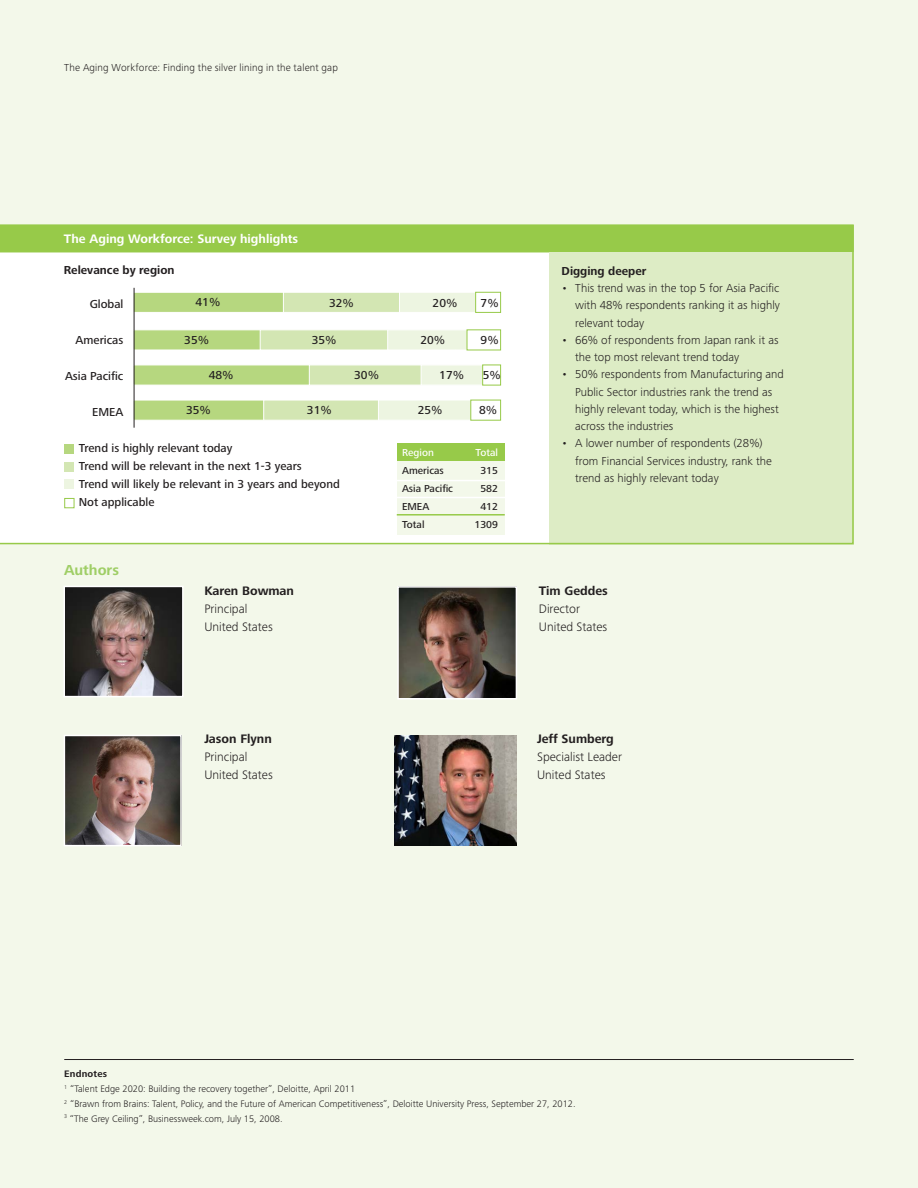
<style>
.page{position:relative;width:918px;height:1188px;background:#fff}
.page>*{position:absolute;margin:0;border:0;box-sizing:border-box;transform-origin:0 0}
.table_bullets{font:700 15px "Frutiger Next Pro";color:#9fce66}
.table_bullets-2{font:300 12.75px "Frutiger Next Pro";color:#231f20}
.table_bullets-3{font:700 12.75px "Frutiger Next Pro";color:#231f20}
.table_bullets-4{font:700 12.75px "Frutiger Next Pro";color:#fff}
.table_bullets-5{font:300 12px/17.2px "Frutiger Next Pro";color:#231f20}
.table_bullets-6{font:500 12px "Frutiger Next Pro";color:#231f20}
.table_bullets-7{font:700 12px "Frutiger Next Pro";color:#231f20}
.table_bullets-8{font:300 10.5px "Frutiger Next Pro";letter-spacing:.015em;color:#231f20}
.table_bullets-9{font:500 10.5px "Frutiger Next Pro";color:#231f20}
.table_bullets-10{font:500 10.5px "Frutiger Next Pro";color:#fff}
.Endnote_text{font:300 9.75px "Frutiger Next Pro";color:#231f20}
.chapter_body_copy{font:700 9.75px "Frutiger Next Pro";letter-spacing:.02em;color:#231f20}
</style>
<div class="page">
<div style="left:0;top:0;width:917px;height:1188px;background:#f3f8ea"></div>
<img style="left:67px;top:738px;width:112px;height:105px">
<div style="left:64px;top:735px;width:118px;height:111px;border:2px solid #fff"></div>
<img style="left:67px;top:589px;width:114px;height:105px">
<div style="left:64px;top:586px;width:120px;height:111px;border:2px solid #fff"></div>
<img style="left:395px;top:735px;width:121px;height:111px">
<img style="left:400px;top:589px;width:114px;height:108px">
<div style="left:397px;top:586px;width:120px;height:114px;border:2px solid #fff"></div>
<svg style="left:0;top:225px;width:854px;height:319px;background:#e6f1d4"></svg>
<div style="left:133px;top:292px;width:366px;height:21px;background:#b6d77f;border:1px solid #fff"></div>
<div style="left:133px;top:329px;width:366px;height:21px;background:#b6d77f;border:1px solid #fff"></div>
<div style="left:133px;top:364px;width:366px;height:22px;background:#b6d77f;border:1px solid #fff"></div>
<div style="left:133px;top:400px;width:366px;height:21px;background:#b6d77f;border:1px solid #fff"></div>
<div style="left:283px;top:292px;width:170px;height:21px;background:#d3e6b3;border:1px solid #fff"></div>
<div style="left:260px;top:329px;width:196px;height:21px;background:#d3e6b3;border:1px solid #fff"></div>
<div style="left:309px;top:364px;width:155px;height:22px;background:#d3e6b3;border:1px solid #fff"></div>
<div style="left:263px;top:400px;width:186px;height:21px;background:#d3e6b3;border:1px solid #fff"></div>
<div style="left:399px;top:292px;width:86px;height:21px;background:#edf5e1;border:1px solid #fff"></div>
<div style="left:387px;top:329px;width:98px;height:21px;background:#edf5e1;border:1px solid #fff"></div>
<div style="left:421px;top:364px;width:68px;height:22px;background:#edf5e1;border:1px solid #fff"></div>
<div style="left:378px;top:400px;width:107px;height:21px;background:#edf5e1;border:1px solid #fff"></div>
<div style="left:475px;top:292px;width:26px;height:21px;background:#fff;border:1px solid #97ca49"></div>
<div style="left:467px;top:329px;width:34px;height:21px;background:#fff"></div>
<div style="left:482px;top:364px;width:19px;height:22px;background:#fff;border:1px solid #97ca49"></div>
<div style="left:470px;top:400px;width:31px;height:21px;background:#fff;border:1px solid #97ca49"></div>
<hr style="left:134px;top:288px;width:1px;height:140px;background:#231f20">
<div style="left:397px;top:445px;width:108px;height:90px;background:#f3f8ea"></div>
<div style="left:397px;top:444px;width:108px;height:17px;background:#97ca49"></div>
<hr style="left:396px;top:480px;width:110px;height:1px;background:#fff">
<hr style="left:397px;top:497px;width:110px;height:1px;background:#fff">
<hr style="left:397px;top:514px;width:108px;height:2px;background:#97ca49">
<div style="left:65px;top:444px;width:9px;height:9px;background:#b6d77f"></div>
<div style="left:65px;top:462px;width:9px;height:9px;background:#d3e6b3"></div>
<div style="left:65px;top:479px;width:9px;height:10px;background:#edf5e1"></div>
<div style="left:64px;top:498px;width:11px;height:10px;background:#fff;border:1px solid #97ca49"></div>
<hr style="left:64px;top:1059px;width:790px;height:1px;background:#231f20">
<p class="table_bullets-8" style="left:64px;top:62px;width:275px">The Aging Workforce: Finding the silver lining in the talent gap</p>
<p class="table_bullets-4" style="left:64px;top:231px;width:236px">The Aging Workforce: Survey highlights</p>
<p class="table_bullets-7" style="left:64px;top:263px;width:112px">Relevance by region</p>
<p class="table_bullets-6" style="left:90px;top:297px;width:35px">Global</p>
<p class="table_bullets-6" style="left:76px;top:333px;width:49px">Americas</p>
<p class="table_bullets-6" style="left:65px;top:369px;width:60px">Asia Pacific</p>
<p class="table_bullets-6" style="left:92px;top:405px;width:33px">EMEA</p>
<p class="table_bullets-6" style="left:196px;top:295px;width:26px">41%</p>
<p class="table_bullets-6" style="left:184px;top:333px;width:26px">35%</p>
<p class="table_bullets-6" style="left:209px;top:368px;width:26px">48%</p>
<p class="table_bullets-6" style="left:186px;top:403px;width:26px">35%</p>
<p class="table_bullets-6" style="left:329px;top:296px;width:26px">32%</p>
<p class="table_bullets-6" style="left:312px;top:333px;width:26px">35%</p>
<p class="table_bullets-6" style="left:307px;top:403px;width:26px">31%</p>
<p class="table_bullets-6" style="left:354px;top:368px;width:26px">30%</p>
<p class="table_bullets-6" style="left:79px;top:441px;width:155px">Trend is highly relevant today</p>
<p class="table_bullets-6" style="left:79px;top:459px;width:225px">Trend will be relevant in the next 1-3 years</p>
<p class="table_bullets-6" style="left:79px;top:477px;width:263px">Trend will likely be relevant in 3 years and beyond</p>
<p class="table_bullets-6" style="left:79px;top:495px;width:77px">Not applicable</p>
<p class="table_bullets" style="left:64px;top:561px;width:56px">Authors</p>
<p class="table_bullets-3" style="left:204px;top:583px;width:91px">Karen Bowman</p>
<p class="table_bullets-2" style="left:204px;top:601px;width:45px">Principal</p>
<p class="table_bullets-2" style="left:204px;top:619px;width:70px">United States</p>
<p class="table_bullets-6" style="left:433px;top:296px;width:26px">20%</p>
<p class="table_bullets-6" style="left:420px;top:333px;width:26px">20%</p>
<p class="table_bullets-6" style="left:439px;top:368px;width:26px">17%</p>
<p class="table_bullets-6" style="left:418px;top:403px;width:26px">25%</p>
<p class="table_bullets-6" style="left:481px;top:296px;width:20px">7%</p>
<p class="table_bullets-6" style="left:481px;top:333px;width:20px">9%</p>
<p class="table_bullets-6" style="left:483px;top:368px;width:20px">5%</p>
<p class="table_bullets-6" style="left:479px;top:403px;width:20px">8%</p>
<p class="table_bullets-10" style="left:402px;top:446px;width:33px">Region</p>
<p class="table_bullets-9" style="left:402px;top:464px;width:43px">Americas</p>
<p class="table_bullets-9" style="left:402px;top:482px;width:52px">Asia Pacific</p>
<p class="table_bullets-9" style="left:402px;top:500px;width:29px">EMEA</p>
<p class="table_bullets-9" style="left:402px;top:518px;width:24px">Total</p>
<p class="table_bullets-10" style="left:476px;top:446px;width:24px">Total</p>
<p class="table_bullets-9" style="left:480px;top:464px;width:19px">315</p>
<p class="table_bullets-9" style="left:480px;top:482px;width:19px">582</p>
<p class="table_bullets-9" style="left:480px;top:500px;width:19px">412</p>
<p class="table_bullets-9" style="left:474px;top:518px;width:25px">1309</p>
<p class="table_bullets-7" style="left:562px;top:264px;width:86px">Digging deeper</p>
<p class="table_bullets-5" style="left:575px;top:279px;width:206px;text-align:justify;text-indent:-14px">• This trend was in the top 5 for Asia Pacific with 48% respondents ranking it as highly relevant today</p>
<p class="table_bullets-5" style="left:575px;top:331px;width:205px;text-indent:-14px">• 66% of respondents from Japan rank it as the top most relevant trend today</p>
<p class="table_bullets-5" style="left:575px;top:366px;width:210px;text-indent:-14px">• 50% respondents from Manufacturing and Public Sector industries rank the trend as highly relevant today, which is the highest across the industries</p>
<p class="table_bullets-5" style="left:575px;top:435px;width:198px;text-indent:-14px">• A lower number of respondents (28%) from Financial Services industry, rank the trend as highly relevant today</p>
<p class="table_bullets-3" style="left:539px;top:583px;width:71px">Tim Geddes</p>
<p class="table_bullets-2" style="left:539px;top:601px;width:43px">Director</p>
<p class="table_bullets-2" style="left:539px;top:619px;width:70px">United States</p>
<p class="table_bullets-3" style="left:204px;top:732px;width:69px">Jason Flynn</p>
<p class="table_bullets-2" style="left:204px;top:750px;width:45px">Principal</p>
<p class="table_bullets-2" style="left:204px;top:768px;width:70px">United States</p>
<p class="table_bullets-3" style="left:537px;top:732px;width:78px">Jeff Sumberg</p>
<p class="table_bullets-2" style="left:537px;top:750px;width:86px">Specialist Leader</p>
<p class="table_bullets-2" style="left:537px;top:768px;width:70px">United States</p>
<p class="chapter_body_copy" style="left:64px;top:1068px;width:44px">Endnotes</p>
<p class="Endnote_text" style="left:64px;top:1083px;width:292px"><sup>1</sup> “Talent Edge 2020: Building the recovery together”, Deloitte, April 2011</p>
<p class="Endnote_text" style="left:64px;top:1098px;width:513px"><sup>2</sup> “Brawn from Brains: Talent, Policy, and the Future of American Competitiveness”, Deloitte University Press, September 27, 2012.</p>
<p class="Endnote_text" style="left:64px;top:1113px;width:220px"><sup>3</sup> “The Grey Ceiling”, Businessweek.com, July 15, 2008.</p>
</div>
